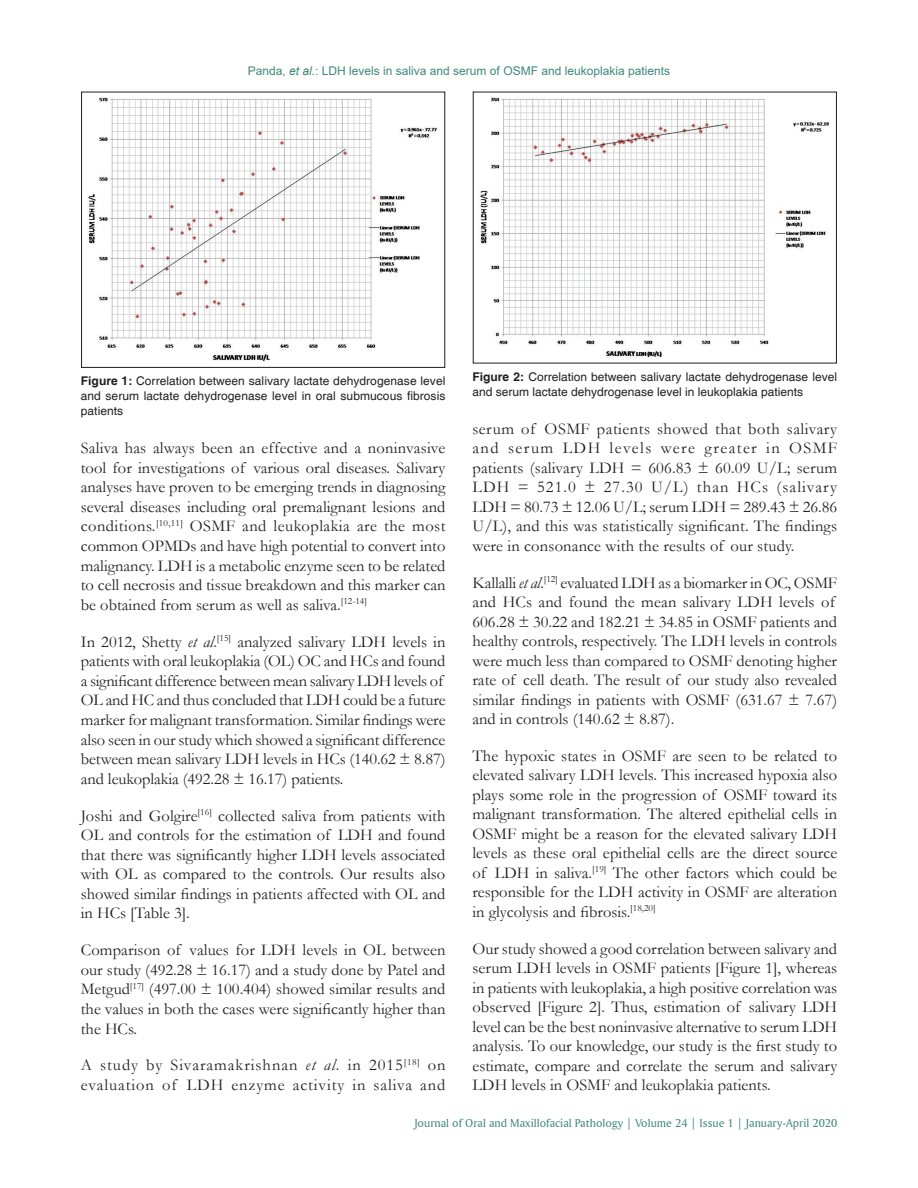
<style>
.page{position:relative;width:918px;height:1188px;background:#fff}
.page>*{position:absolute;margin:0;border:0;box-sizing:border-box;transform-origin:0 0}
.TX{font:16.5px/19.5px "Garamond";color:#231f20;text-align:justify}
.TX-2{font:16.5px/19.6px "Garamond";letter-spacing:.055em;color:#231f20}
.FGC{font:12px/15px "Helvetica";color:#231f20}
.t1{font:12px "Amerigo BT Roman A";color:#3f897a}
.t2{font:12px "Arial";color:#3f897a}
.s1{font-style:italic}
.s2{font-weight:700}
</style>
<div class="page">
<img style="left:479px;top:97px;width:351px;height:261px">
<img style="left:88px;top:97px;width:350px;height:265px">
<div style="left:81px;top:92px;width:364px;height:276px;border:1px solid #231f20"></div>
<p class="t2" style="left:248px;top:62px;width:424px">Panda, <span class="s1">et al.</span>: LDH levels in saliva and serum of OSMF and leukoplakia patients</p>
<p class="FGC" style="left:81px;top:374px;width:366px;text-align:justify"><span class="s2">Figure 1:</span> Correlation between salivary lactate dehydrogenase level and serum lactate dehydrogenase level in oral submucous fibrosis patients</p>
<p class="TX" style="left:81px;top:438px;width:366px">Saliva has always been an effective and a noninvasive tool for investigations of various oral diseases. Salivary analyses have proven to be emerging trends in diagnosing several diseases including oral premalignant lesions and conditions.<sup>[10,11]</sup> OSMF and leukoplakia are the most common OPMDs and have high potential to convert into malignancy. LDH is a metabolic enzyme seen to be related to cell necrosis and tissue breakdown and this marker can be obtained from serum as well as saliva.<sup>[12‑14]</sup></p>
<p class="TX" style="left:81px;top:631px;width:366px;text-align:left">In 2012, Shetty <span class="s1">et al</span>.<sup>[15]</sup> analyzed salivary LDH levels in patients with oral leukoplakia (OL) OC and HCs and found a significant difference between mean salivary LDH levels of OL and HC and thus concluded that LDH could be a future marker for malignant transformation. Similar findings were also seen in our study which showed a significant difference between mean salivary LDH levels in HCs (140.62 ± 8.87) and leukoplakia (492.28 ± 16.17) patients.</p>
<p class="TX" style="left:81px;top:805px;width:366px">Joshi and Golgire<sup>[16]</sup> collected saliva from patients with OL and controls for the estimation of LDH and found that there was significantly higher LDH levels associated with OL as compared to the controls. Our results also showed similar findings in patients affected with OL and in HCs [Table 3].</p>
<p class="TX" style="left:81px;top:940px;width:366px">Comparison of values for LDH levels in OL between our study (492.28 ± 16.17) and a study done by Patel and Metgud<sup>[17]</sup> (497.00 ± 100.404) showed similar results and the values in both the cases were significantly higher than the HCs.</p>
<p class="TX-2" style="left:81px;top:1055px;width:366px">A study by Sivaramakrishnan <span class="s1">et al</span>. in 2015<sup>[18]</sup> on evaluation of LDH enzyme activity in saliva and</p>
<p class="FGC" style="left:472px;top:370px;width:366px"><span class="s2">Figure 2:</span> Correlation between salivary lactate dehydrogenase level and serum lactate dehydrogenase level in leukoplakia patients</p>
<p class="TX" style="left:472px;top:418px;width:366px">serum of OSMF patients showed that both salivary and serum LDH levels were greater in OSMF patients (salivary LDH = 606.83 ± 60.09 U/L; serum LDH = 521.0 ± 27.30 U/L) than HCs (salivary LDH = 80.73 ± 12.06 U/L; serum LDH = 289.43 ± 26.86<br>U/L), and this was statistically significant. The findings were in consonance with the results of our study.</p>
<p class="TX" style="left:472px;top:572px;width:366px;text-align:left">Kallalli <span class="s1">et al</span>.<sup>[12]</sup> evaluated LDH as a biomarker in OC, OSMF and HCs and found the mean salivary LDH levels of 606.28 ± 30.22 and 182.21 ± 34.85 in OSMF patients and healthy controls, respectively. The LDH levels in controls were much less than compared to OSMF denoting higher rate of cell death. The result of our study also revealed similar findings in patients with OSMF (631.67 ± 7.67) and in controls (140.62 ± 8.87).</p>
<p class="TX" style="left:472px;top:745px;width:366px">The hypoxic states in OSMF are seen to be related to elevated salivary LDH levels. This increased hypoxia also plays some role in the progression of OSMF toward its malignant transformation. The altered epithelial cells in OSMF might be a reason for the elevated salivary LDH levels as these oral epithelial cells are the direct source of LDH in saliva.<sup>[19]</sup> The other factors which could be responsible for the LDH activity in OSMF are alteration in glycolysis and fibrosis.<sup>[18,20]</sup></p>
<p class="TX" style="left:472px;top:938px;width:366px">Our study showed a good correlation between salivary and serum LDH levels in OSMF patients [Figure 1], whereas in patients with leukoplakia, a high positive correlation was observed [Figure 2]. Thus, estimation of salivary LDH level can be the best noninvasive alternative to serum LDH analysis. To our knowledge, our study is the first study to estimate, compare and correlate the serum and salivary LDH levels in OSMF and leukoplakia patients.</p>
<p class="t1" style="left:414px;top:1116px;width:424px">Journal of Oral and Maxillofacial Pathology | Volume 24 | Issue 1 | January-April 2020</p>
</div>
